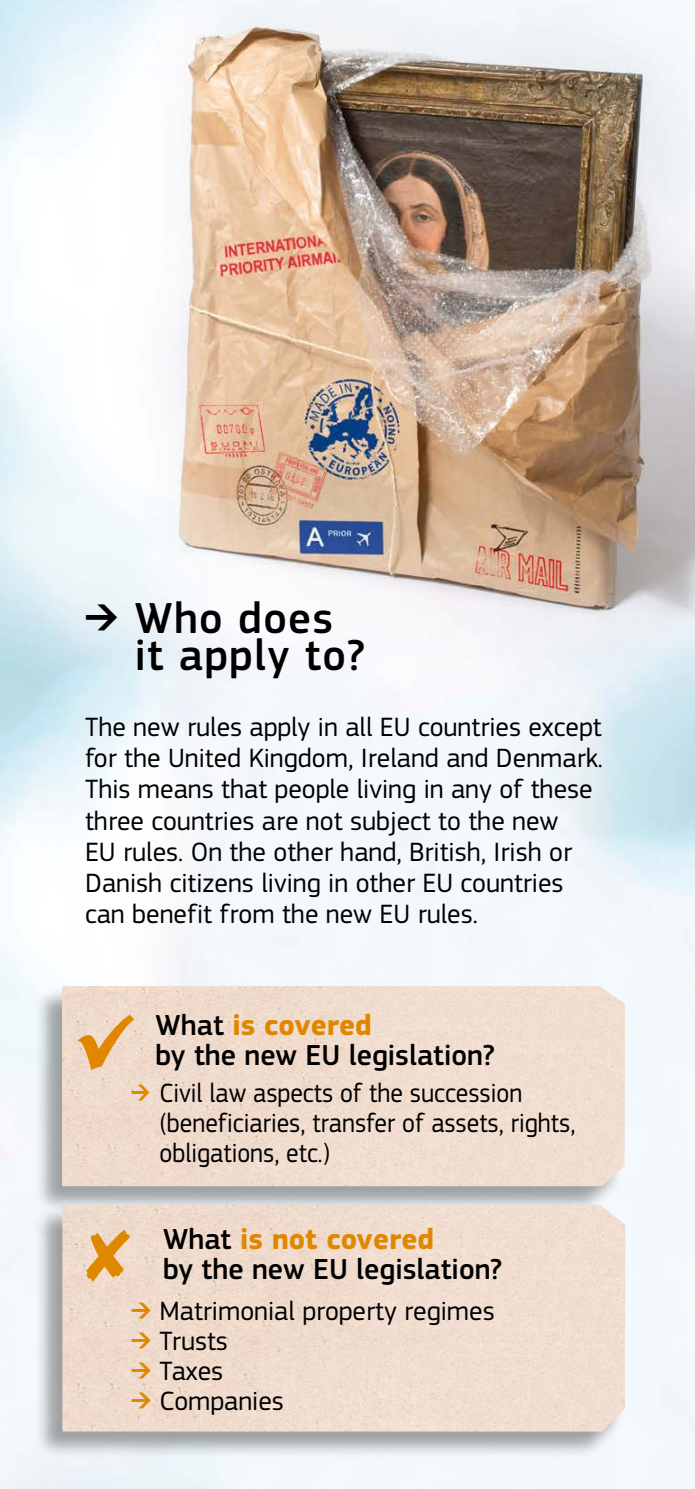
<style>
.page{position:relative;width:695px;height:1489px;background:#fff}
.page>*{position:absolute;margin:0;border:0;box-sizing:border-box;transform-origin:0 0}
.Level_1{font:700 70px "EC Square Sans Pro";color:#e08700}
.t1{font:500 45px/37.5px "EC Square Sans Pro";letter-spacing:.03em;color:#000}
.H_Level_3{font:500 30px/30px "EC Square Sans Pro";color:#000}
.Body{font:27.5px/31.2px "EC Square Sans Pro";color:#000}
.Body-2{font:27.5px/30px "EC Square Sans Pro";color:#000;scale:.93 1}
.s1{font-weight:400}
.s2{font-weight:700;color:#e08700}
.s3{color:#e08700}
</style>
<div class="page">
<img style="left:0;top:0;width:694px;height:1488px">
<div style="left:34px;top:986px;width:590px;height:227px;background:#000;opacity:.35"></div>
<div style="left:62px;top:985px;width:563px;height:201px;background:#f0ddcf"></div>
<div style="left:34px;top:1205px;width:591px;height:254px;background:#000;opacity:.35"></div>
<div style="left:62px;top:1204px;width:563px;height:227px;background:#f0ddce"></div>
<svg style="left:73px;top:1010px;width:65px;height:64px;background:#ebcaa3"></svg>
<div style="left:86px;top:1229px;width:44px;height:52px;background:#f0dbcd"></div>
<p class="t1" style="left:135px;top:600px;width:231px;text-indent:-50px"><span class="s1">➔</span> Who does it apply to?</p>
<p class="Body" style="left:85px;top:711px;width:519px">The new rules apply in all EU countries except for the United Kingdom, Ireland and Denmark.<br>This means that people living in any of these three countries are not subject to the new<br>EU rules. On the other hand, British, Irish or Danish citizens living in other EU countries can benefit from the new EU rules.</p>
<h3 class="Level_1" style="left:78px;top:1000px;width:55px">✓</h3>
<p class="H_Level_3" style="left:156px;top:1010px;width:340px">What <span class="s2">is covered<br></span>by the new EU legislation?</p>
<p class="Body-2" style="left:159px;top:1077px;width:448px;text-indent:-28px"><span class="s3">➔</span> Civil law aspects of the succession (beneficiaries, transfer of assets, rights, obligations, etc.)</p>
<p class="H_Level_3" style="left:163px;top:1224px;width:340px">What <span class="s2">is not covered<br></span>by the new EU legislation?</p>
<p class="Body" style="left:131px;top:1295px;width:365px"><span class="s3">➔</span> Matrimonial property regimes</p>
<p class="Body" style="left:131px;top:1325px;width:98px"><span class="s3">➔</span> Trusts</p>
<p class="Body" style="left:131px;top:1355px;width:93px"><span class="s3">➔</span> Taxes</p>
<p class="Body" style="left:131px;top:1385px;width:154px"><span class="s3">➔</span> Companies</p>
</div>
